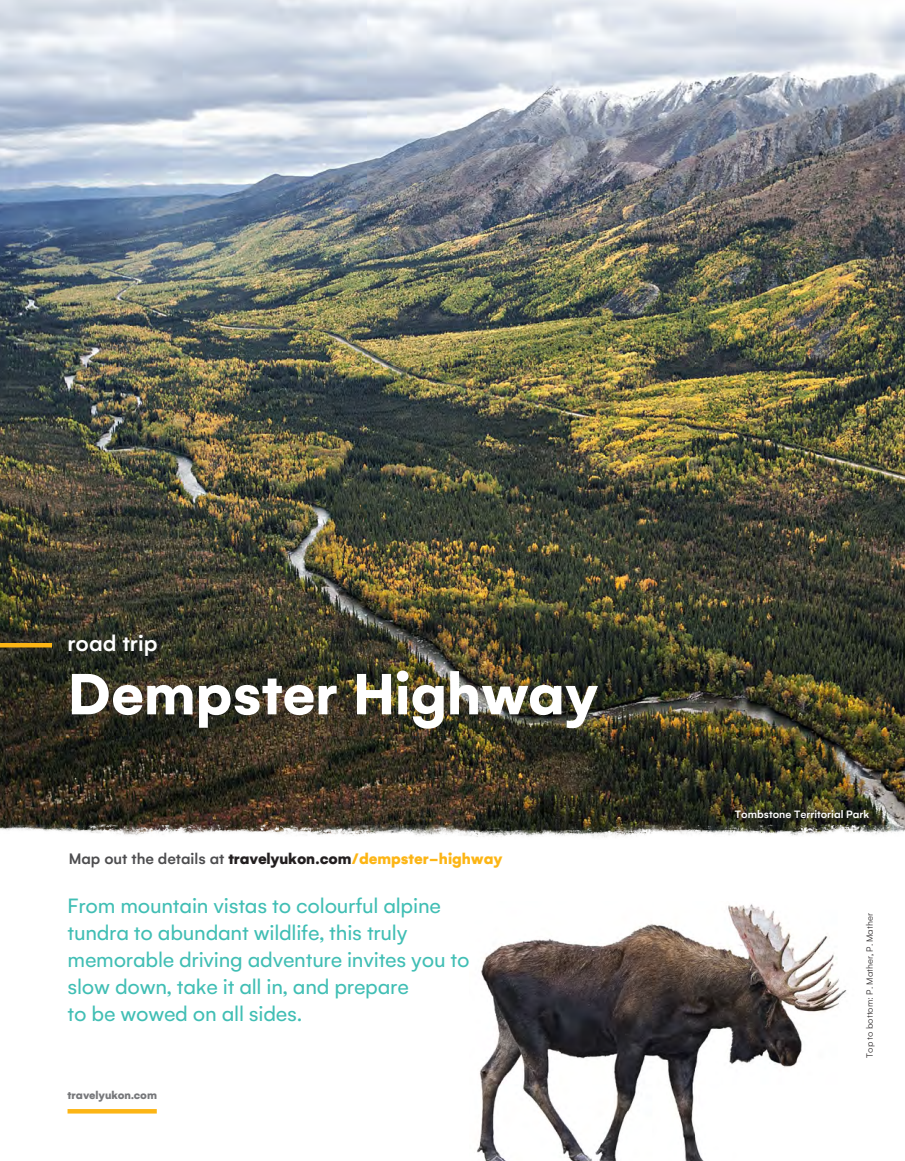
<style>
.page{position:relative;width:905px;height:1161px;background:#fff}
.page>*{position:absolute;margin:0;border:0;box-sizing:border-box;transform-origin:0 0}
.t1{font:700 63px "Gelion";color:#fff}
.t2{font:500 24px "Gelion";color:#fff}
.t3{font:22.5px/27px "Gelion";letter-spacing:-.01em;color:#40beb4}
.t4{font:500 16.5px "Gelion";color:#4d4d4f}
.t5{font:900 12px "Gelion";color:#77787b}
.t6{font:500 11.7px "Gelion";color:#fff}
.t7{font:300 9.75px "Gelion";color:#231f20}
.s1{font-weight:900;color:#231f20}
.s2{font-weight:900;color:#fcb515}
</style>
<div class="page">
<img style="left:0;top:0;width:904px;height:818px">
<img style="left:477px;top:904px;width:370px;height:257px">
<img style="left:0;top:818px;width:904px;height:19px">
<hr style="left:0;top:643px;width:52px;height:4px;background:#fcb515">
<div style="left:68px;top:1109px;width:89px;height:5px;background:#fcb515"></div>
<p class="t2" style="left:68px;top:628px;width:92px">road trip</p>
<h1 class="t1" style="left:68px;top:654px;width:532px">Dempster Highway</h1>
<p class="t4" style="left:69px;top:849px;width:435px">Map out the details at <span class="s1">travelyukon.com</span><span class="s2">/dempster-highway</span></p>
<p class="t3" style="left:68px;top:892px;width:403px">From mountain vistas to colourful alpine tundra to abundant wildlife, this truly memorable driving adventure invites you to slow down, take it all in, and prepare<br>to be wowed on all sides.</p>
<p class="t5" style="left:67px;top:1088px;width:91px">travelyukon.com</p>
<p class="t6" style="left:735px;top:807px;width:136px">Tombstone Territorial Park</p>
<p class="t7" style="left:864px;top:1058px;width:146px;rotate:-90deg">Top to bottom: P. Mather, P. Mather</p>
</div>
